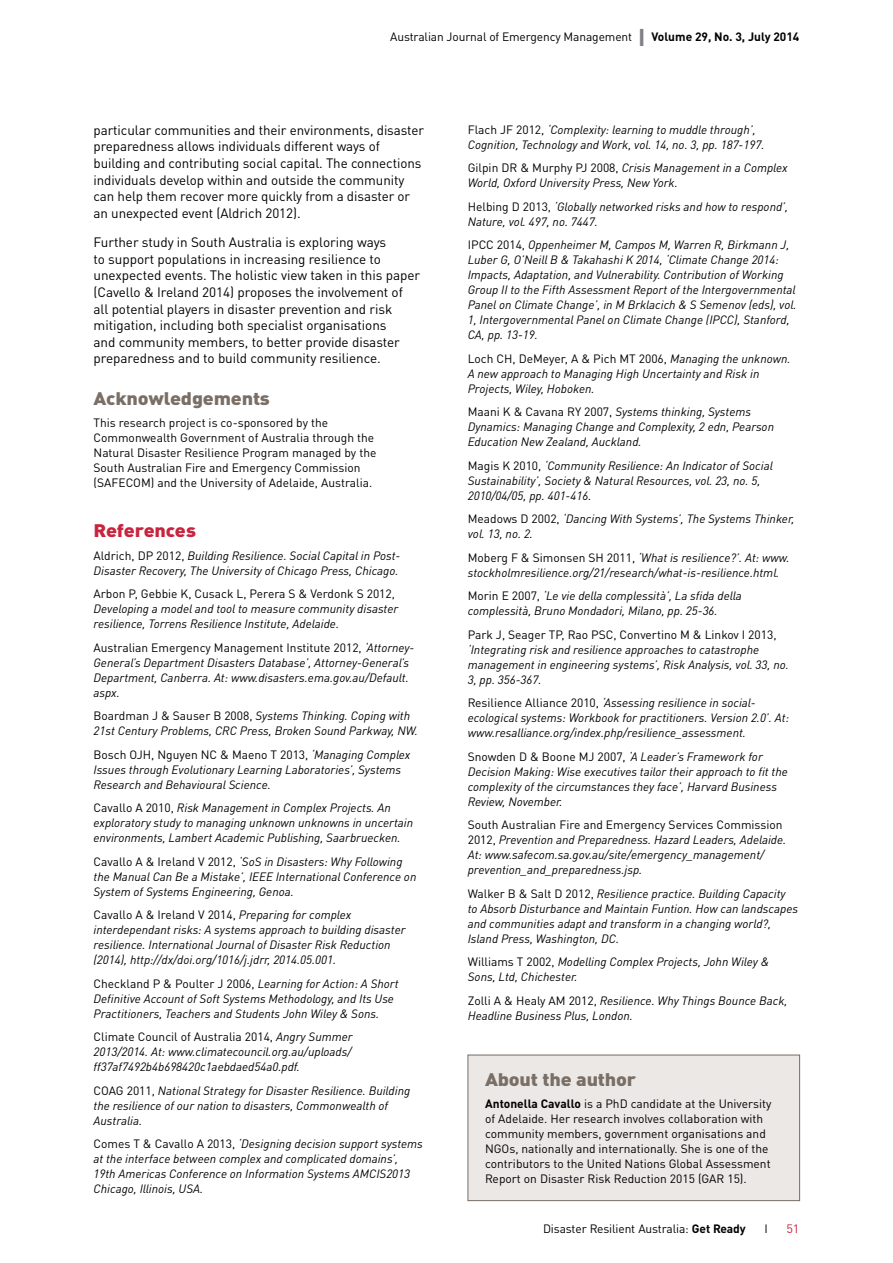
<style>
.page{position:relative;width:893px;height:1263px;background:#fff}
.page>*{position:absolute;margin:0;border:0;box-sizing:border-box;transform-origin:0 0}
.BoxHeading{font:900 18px "DINOT";letter-spacing:-.01em;color:#7a6f66;scale:1.1 1}
.Heading_2{font:900 18px "DINOT";letter-spacing:-.01em;color:#c9243f;scale:1.1 1}
.t1{font:13.5px/16.6px "DINOT";letter-spacing:-.005em;color:#000}
.ReferencesText{font:italic 12px/15px "DINOT";color:#000}
.BoxText{font:12px/15px "DINOT";color:#000}
.t2{font:12px "DINOT";color:#c9243f;scale:1.05 1}
.s1{font-weight:700;font-size:24px;color:#808285}
.s2{font-weight:700}
.s3{font-style:normal}
</style>
<div class="page">
<div style="left:468px;top:1055px;width:332px;height:145px;background:#ebe8e6"></div>
<div style="left:468px;top:1055px;width:332px;height:146px;border:1px solid #776c64"></div>
<p class="BoxText" style="left:390px;top:29px;width:411px">Australian Journal of Emergency Management <span class="s1">I</span> <span class="s2">Volume 29, No. 3, July 2014</span></p>
<p class="t1" style="left:94px;top:121px;width:332px">particular communities and their environments, disaster preparedness allows individuals different ways of building and contributing social capital. The connections individuals develop within and outside the community can help them recover more quickly from a disaster or an unexpected event (Aldrich 2012).</p>
<p class="t1" style="left:94px;top:234px;width:328px">Further study in South Australia is exploring ways<br>to support populations in increasing resilience to unexpected events. The holistic view taken in this paper (Cavello &amp; Ireland 2014) proposes the involvement of all potential players in disaster prevention and risk mitigation, including both specialist organisations<br>and community members, to better provide disaster preparedness and to build community resilience.</p>
<p class="BoxHeading" style="left:94px;top:386px;width:162px">Acknowledgements</p>
<p class="BoxText" style="left:94px;top:415px;width:284px">This research project is co-sponsored by the Commonwealth Government of Australia through the Natural Disaster Resilience Program managed by the South Australian Fire and Emergency Commission (SAFECOM) and the University of Adelaide, Australia.</p>
<h2 class="Heading_2" style="left:94px;top:519px;width:95px">References</h2>
<p class="ReferencesText" style="left:94px;top:548px;width:308px"><span class="s3">Aldrich, DP 2012,</span> Building Resilience. Social Capital in Post-<br>Disaster Recovery, The University of Chicago Press, Chicago.</p>
<p class="ReferencesText" style="left:94px;top:586px;width:306px"><span class="s3">Arbon P, Gebbie K, Cusack L, Perera S &amp; Verdonk S 2012,<br></span>Developing a model and tool to measure community disaster resilience, Torrens Resilience Institute, Adelaide.</p>
<p class="ReferencesText" style="left:94px;top:640px;width:322px"><span class="s3">Australian Emergency Management Institute 2012,</span> ‘Attorney-General’s Department Disasters Database’, Attorney-General’s Department, Canberra. At: www.disasters.ema.gov.au/Default. aspx.</p>
<p class="ReferencesText" style="left:94px;top:708px;width:326px"><span class="s3">Boardman J &amp; Sauser B 2008,</span> Systems Thinking. Coping with<br>21st Century Problems, CRC Press, Broken Sound Parkway, NW.</p>
<p class="ReferencesText" style="left:94px;top:747px;width:318px"><span class="s3">Bosch OJH, Nguyen NC &amp; Maeno T 2013,</span> ‘Managing Complex<br>Issues through Evolutionary Learning Laboratories’, Systems<br>Research and Behavioural Science.</p>
<p class="ReferencesText" style="left:94px;top:800px;width:321px"><span class="s3">Cavallo A 2010,</span> Risk Management in Complex Projects. An exploratory study to managing unknown unknowns in uncertain environments, Lambert Academic Publishing, Saarbruecken.</p>
<p class="ReferencesText" style="left:94px;top:854px;width:324px"><span class="s3">Cavallo A &amp; Ireland V 2012,</span> ‘SoS in Disasters: Why Following the Manual Can Be a Mistake’, IEEE International Conference on<br>System of Systems Engineering, Genoa.</p>
<p class="ReferencesText" style="left:94px;top:907px;width:313px"><span class="s3">Cavallo A &amp; Ireland V 2014,</span> Preparing for complex interdependant risks: A systems approach to building disaster resilience. International Journal of Disaster Risk Reduction (2014), http://dx/doi.org/1016/j.jdrr, 2014.05.001.</p>
<p class="ReferencesText" style="left:94px;top:976px;width:307px"><span class="s3">Checkland P &amp; Poulter J 2006,</span> Learning for Action: A Short<br>Definitive Account of Soft Systems Methodology, and Its Use<br>Practitioners, Teachers and Students John Wiley &amp; Sons.</p>
<p class="ReferencesText" style="left:94px;top:1029px;width:261px;text-align:justify"><span class="s3">Climate Council of Australia 2014,</span> Angry Summer 2013/2014. At: www.climatecouncil.org.au/uploads/ ff37af7492b4b698420c1aebdaed54a0.pdf.</p>
<p class="ReferencesText" style="left:94px;top:1083px;width:318px"><span class="s3">COAG 2011,</span> National Strategy for Disaster Resilience. Building the resilience of our nation to disasters, Commonwealth of<br>Australia.</p>
<p class="ReferencesText" style="left:94px;top:1136px;width:331px"><span class="s3">Comes T &amp; Cavallo A 2013,</span> ‘Designing decision support systems at the interface between complex and complicated domains’, 19th Americas Conference on Information Systems AMCIS2013<br>Chicago, Illinois, USA.</p>
<p class="ReferencesText" style="left:468px;top:122px;width:298px"><span class="s3">Flach JF 2012,</span> ‘Complexity: learning to muddle through’,<br>Cognition, Technology and Work, vol. 14, no. 3, pp. 187-197.</p>
<p class="ReferencesText" style="left:468px;top:160px;width:321px"><span class="s3">Gilpin DR &amp; Murphy PJ 2008,</span> Crisis Management in a Complex<br>World, Oxford University Press, New York.</p>
<p class="ReferencesText" style="left:468px;top:199px;width:322px"><span class="s3">Helbing D 2013,</span> ‘Globally networked risks and how to respond’,<br>Nature, vol. 497, no. 7447.</p>
<p class="ReferencesText" style="left:468px;top:237px;width:330px"><span class="s3">IPCC 2014,</span> Oppenheimer M, Campos M, Warren R, Birkmann J, Luber G, O’Neill B &amp; Takahashi K 2014, ‘Climate Change 2014:<br>Impacts, Adaptation, and Vulnerability. Contribution of Working Group II to the Fifth Assessment Report of the Intergovernmental Panel on Climate Change’, in M Brklacich &amp; S Semenov (eds), vol.<br>1, Intergovernmental Panel on Climate Change (IPCC), Stanford, CA, pp. 13-19.</p>
<p class="ReferencesText" style="left:468px;top:351px;width:324px"><span class="s3">Loch CH, DeMeyer, A &amp; Pich MT 2006,</span> Managing the unknown.<br>A new approach to Managing High Uncertainty and Risk in<br>Projects, Wiley, Hoboken.</p>
<p class="ReferencesText" style="left:468px;top:404px;width:308px"><span class="s3">Maani K &amp; Cavana RY 2007,</span> Systems thinking, Systems<br>Dynamics: Managing Change and Complexity, 2 edn, Pearson<br>Education New Zealand, Auckland.</p>
<p class="ReferencesText" style="left:468px;top:458px;width:306px"><span class="s3">Magis K 2010,</span> ‘Community Resilience: An Indicator of Social<br>Sustainability’, Society &amp; Natural Resources, vol. 23, no. 5,<br>2010/04/05, pp. 401-416.</p>
<p class="ReferencesText" style="left:468px;top:511px;width:328px"><span class="s3">Meadows D 2002,</span> ‘Dancing With Systems’, The Systems Thinker, vol. 13, no. 2.</p>
<p class="ReferencesText" style="left:468px;top:550px;width:323px"><span class="s3">Moberg F &amp; Simonsen SH 2011,</span> ‘What is resilience?’. At: www. stockholmresilience.org/21/research/what-is-resilience.html.</p>
<p class="ReferencesText" style="left:468px;top:588px;width:275px"><span class="s3">Morin E 2007,</span> ‘Le vie della complessità’, La sfida della complessità, Bruno Mondadori, Milano, pp. 25-36.</p>
<p class="ReferencesText" style="left:468px;top:627px;width:323px"><span class="s3">Park J, Seager TP, Rao PSC, Convertino M &amp; Linkov I 2013, </span>‘Integrating risk and resilience approaches to catastrophe management in engineering systems’, Risk Analysis, vol. 33, no.<br>3, pp. 356-367.</p>
<p class="ReferencesText" style="left:468px;top:695px;width:323px"><span class="s3">Resilience Alliance 2010,</span> ‘Assessing resilience in social&shy;ecological systems: Workbook for practitioners. Version 2.0’. At: www.resalliance.org/index.php/resilience_assessment.</p>
<p class="ReferencesText" style="left:468px;top:749px;width:322px"><span class="s3">Snowden D &amp; Boone MJ 2007,</span> ‘A Leader’s Framework for Decision Making: Wise executives tailor their approach to fit the complexity of the circumstances they face’, Harvard Business Review, November.</p>
<p class="ReferencesText" style="left:468px;top:817px;width:320px"><span class="s3">South Australian Fire and Emergency Services Commission 2012,</span> Prevention and Preparedness. Hazard Leaders, Adelaide.<br>At: www.safecom.sa.gov.au/site/emergency_management/ prevention_and_preparedness.jsp.</p>
<p class="ReferencesText" style="left:468px;top:886px;width:332px"><span class="s3">Walker B &amp; Salt D 2012,</span> Resilience practice. Building Capacity to Absorb Disturbance and Maintain Funtion. How can landscapes and communities adapt and transform in a changing world?, Island Press, Washington, DC.</p>
<p class="ReferencesText" style="left:468px;top:954px;width:303px"><span class="s3">Williams T 2002,</span> Modelling Complex Projects, John Wiley &amp;<br>Sons, Ltd, Chichester.</p>
<p class="ReferencesText" style="left:468px;top:993px;width:321px"><span class="s3">Zolli A &amp; Healy AM 2012,</span> Resilience. Why Things Bounce Back,<br>Headline Business Plus, London.</p>
<p class="BoxHeading" style="left:485px;top:1067px;width:139px">About the author</p>
<p class="BoxText" style="left:485px;top:1096px;width:288px"><span class="s2">Antonella Cavallo</span> is a PhD candidate at the University of Adelaide. Her research involves collaboration with community members, government organisations and NGOs, nationally and internationally. She is one of the contributors to the United Nations Global Assessment Report on Disaster Risk Reduction 2015 (GAR 15).</p>
<p class="BoxText" style="left:543px;top:1220px;width:204px">Disaster Resilient Australia: <span class="s2">Get Ready</span></p>
<p class="BoxText" style="left:765px;top:1220px;width:5px">I</p>
<p class="t2" style="left:786px;top:1221px;width:14px">51</p>
</div>
